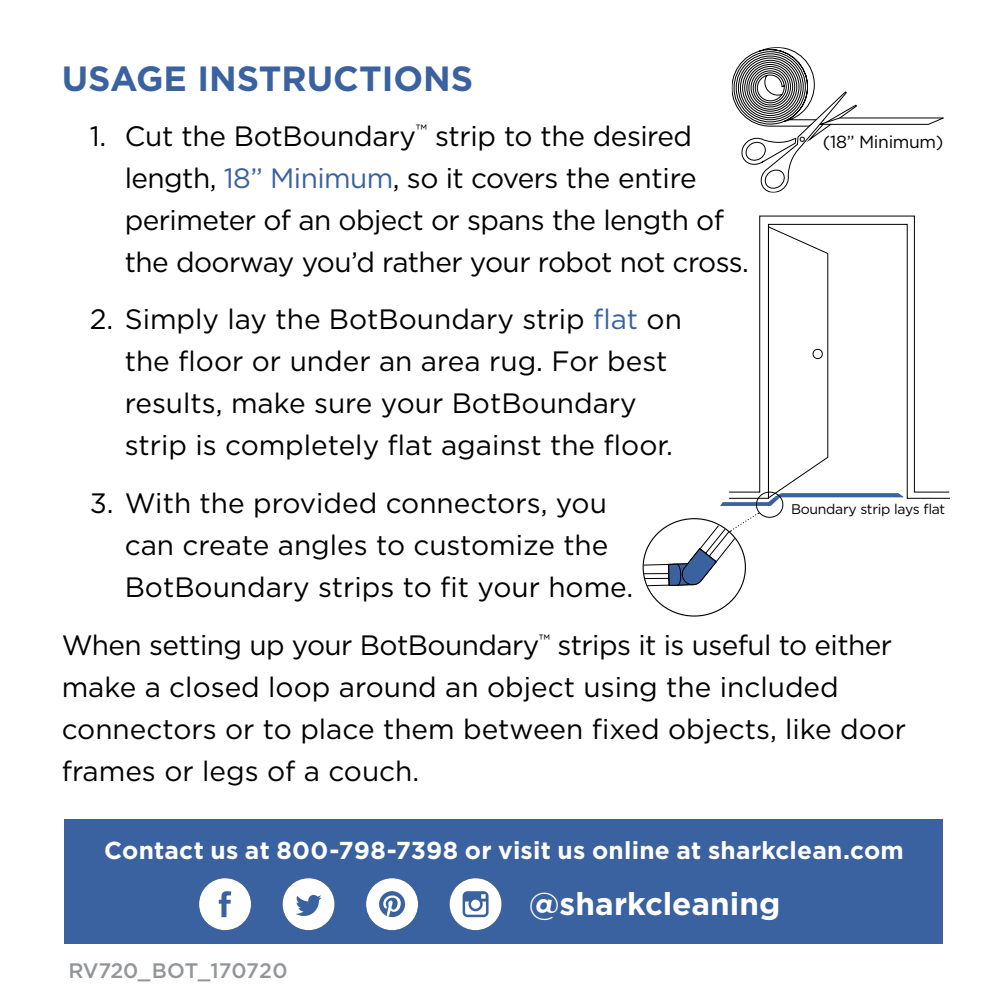
<style>
.page{position:relative;width:1008px;height:1008px;background:#fff}
.page>*{position:absolute;margin:0;border:0;box-sizing:border-box;transform-origin:0 0}
.t1{font:700 35px "Gotham";color:#3a61a0}
.t2{font:700 31.5px "Gotham";color:#fff}
.t3{font:28px/42px "Gotham";color:#000}
.t4{font:28px/42px "Gotham";letter-spacing:-.02em;color:#000}
.t5{font:700 24.5px "Gotham";letter-spacing:.01em;color:#fff}
.t6{font:500 21px "Gotham";letter-spacing:-.01em;color:#939598}
.t7{font:17.5px "Gotham";letter-spacing:-.02em;color:#000}
.t8{font:14px "Gotham";letter-spacing:-.02em;color:#000}
.s1{color:#3a61a0}
</style>
<div class="page">
<div style="left:65px;top:819px;width:878px;height:124px;background:#3a61a0"></div>
<div style="left:199px;top:878px;width:52px;height:52px;background:#fff;border-radius:50%"></div>
<svg style="left:219px;top:891px;width:12px;height:26px"></svg>
<div style="left:366px;top:878px;width:52px;height:52px;background:#fff;border-radius:50%"></div>
<svg style="left:379px;top:891px;width:26px;height:26px"></svg>
<div style="left:283px;top:878px;width:52px;height:52px;background:#fff;border-radius:50%"></div>
<svg style="left:296px;top:895px;width:26px;height:21px"></svg>
<div style="left:450px;top:878px;width:52px;height:52px;background:#fff;border-radius:50%"></div>
<svg style="left:463px;top:891px;width:26px;height:26px"></svg>
<svg style="left:732px;top:47px;width:212px;height:146px"></svg>
<svg style="left:759px;top:216px;width:191px;height:277px"></svg>
<svg style="left:720px;top:226px;width:184px;height:280px"></svg>
<div style="left:756px;top:492px;width:27px;height:26px;border:1px solid #000;border-radius:50%"></div>
<svg style="left:643px;top:513px;width:116px;height:75px"></svg>
<p class="t1" style="left:62px;top:55px;width:413px">USAGE INSTRUCTIONS</p>
<p class="t4" style="left:125px;top:114px;width:626px;text-indent:-35px">1. Cut the BotBoundary<sup>™</sup> strip to the desired length, <span class="s1">18” Minimum</span>, so it covers the entire perimeter of an object or spans the length of the doorway you’d rather your robot not cross.</p>
<p class="t3" style="left:125px;top:298px;width:559px;text-indent:-35px">2. Simply lay the BotBoundary strip <span class="s1">flat</span> on the floor or under an area rug. For best results, make sure your BotBoundary strip is completely flat against the floor.</p>
<p class="t3" style="left:125px;top:482px;width:510px;text-indent:-35px">3. With the provided connectors, you can create angles to customize the<br>BotBoundary strips to fit your home.</p>
<p class="t3" style="left:62px;top:623px;width:846px">When setting up your BotBoundary<sup>™</sup> strips it is useful to either make a closed loop around an object using the included connectors or to place them between fixed objects, like door frames or legs of a couch.</p>
<p class="t7" style="left:823px;top:131px;width:122px">(18” Minimum)</p>
<p class="t8" style="left:791px;top:500px;width:156px">Boundary strip lays flat</p>
<p class="t5" style="left:104px;top:834px;width:801px">Contact us at 800-798-7398 or visit us online at sharkclean.com</p>
<p class="t2" style="left:529px;top:883px;width:253px">@sharkcleaning</p>
<p class="t6" style="left:68px;top:956px;width:221px">RV720_BOT_170720</p>
</div>
